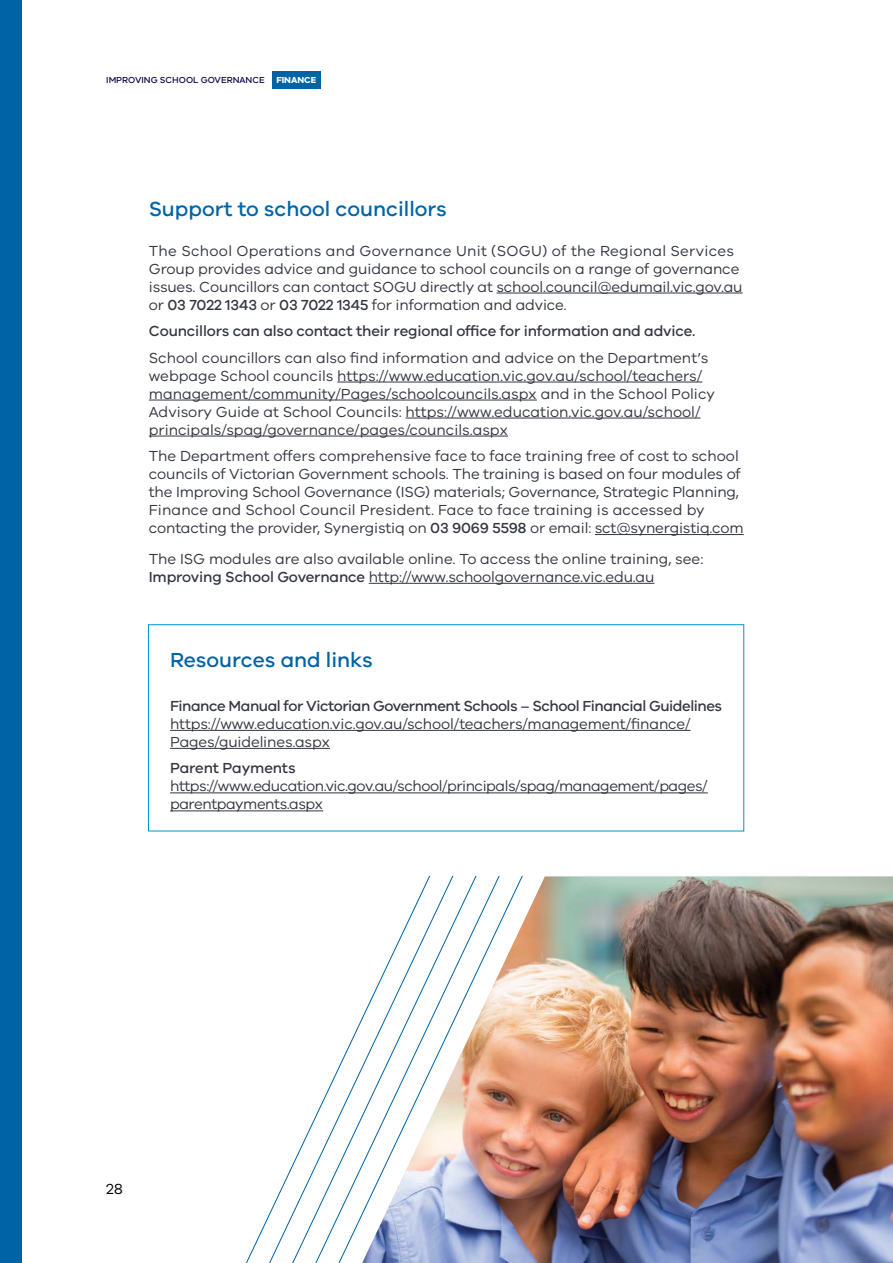
<style>
.page{position:relative;width:893px;height:1263px;background:#fff}
.page>*{position:absolute;margin:0;border:0;box-sizing:border-box;transform-origin:0 0}
.t1{font:500 21px "VIC";color:#0063a5}
.t2{font:15px/18px "VIC";letter-spacing:-.005em;color:#343741}
.t3{font:500 15px "VIC";letter-spacing:-.02em;color:#343741}
.t4{font:15px/18px "VIC";letter-spacing:-.03em;color:#343741}
.t5{font:15px "VIC";color:#000}
.t6{font:500 9px "VIC";color:#100249}
.t7{font:700 9px "VIC";color:#fff}
.s1{font-weight:500}
</style>
<div class="page">
<img style="left:551px;top:876px;width:342px;height:387px">
<hr style="left:170px;top:730px;width:520px;height:1px;background:#343741">
<hr style="left:170px;top:748px;width:160px;height:1px;background:#343741">
<hr style="left:170px;top:792px;width:538px;height:1px;background:#343741">
<hr style="left:170px;top:810px;width:153px;height:1px;background:#343741">
<div style="left:148px;top:624px;width:596px;height:207px;border:1px solid #0093d6"></div>
<img style="left:290px;top:876px;width:261px;height:387px">
<hr style="left:497px;top:293px;width:246px;height:1px;background:#343741">
<hr style="left:337px;top:382px;width:365px;height:1px;background:#343741">
<hr style="left:149px;top:400px;width:388px;height:1px;background:#343741">
<hr style="left:406px;top:418px;width:295px;height:1px;background:#343741">
<hr style="left:149px;top:436px;width:359px;height:1px;background:#343741">
<hr style="left:595px;top:534px;width:149px;height:1px;background:#343741">
<hr style="left:369px;top:583px;width:285px;height:1px;background:#343741">
<div style="left:0;top:0;width:21px;height:1263px;background:#0063a5"></div>
<div style="left:272px;top:72px;width:49px;height:17px;background:#0063a5"></div>
<p class="t6" style="left:106px;top:75px;width:160px">IMPROVING SCHOOL GOVERNANCE</p>
<p class="t7" style="left:276px;top:75px;width:42px">FINANCE</p>
<h1 class="t1" style="left:149px;top:197px;width:299px">Support to school councillors</h1>
<p class="t2" style="left:149px;top:241px;width:595px">The School Operations and Governance Unit (SOGU) of the Regional Services Group provides advice and guidance to school councils on a range of governance issues. Councillors can contact SOGU directly at school.council@edumail.vic.gov.au or <span class="s1">03 7022 1343</span> or <span class="s1">03 7022 1345</span> for information and advice.</p>
<p class="t3" style="left:149px;top:322px;width:548px">Councillors can also contact their regional office for information and advice.</p>
<p class="t2" style="left:149px;top:348px;width:567px">School councillors can also find information and advice on the Department’s webpage School councils https://www.education.vic.gov.au/school/teachers/ management/community/Pages/schoolcouncils.aspx and in the School Policy Advisory Guide at School Councils: https://www.education.vic.gov.au/school/ principals/spag/governance/pages/councils.aspx</p>
<p class="t2" style="left:149px;top:446px;width:596px">The Department offers comprehensive face to face training free of cost to school councils of Victorian Government schools. The training is based on four modules of the Improving School Governance (ISG) materials; Governance, Strategic Planning, Finance and School Council President. Face to face training is accessed by contacting the provider, Synergistiq on <span class="s1">03 9069 5598</span> or email: sct@synergistiq.com</p>
<p class="t2" style="left:149px;top:549px;width:556px">The ISG modules are also available online. To access the online training, see:<br><span class="s1">Improving School Governance</span> http://www.schoolgovernance.vic.edu.au</p>
<h1 class="t1" style="left:170px;top:648px;width:204px">Resources and links</h1>
<p class="t3" style="left:170px;top:697px;width:554px">Finance Manual for Victorian Government Schools – School Financial Guidelines</p>
<p class="t2" style="left:170px;top:714px;width:522px">https://www.education.vic.gov.au/school/teachers/management/finance/<br>Pages/guidelines.aspx</p>
<p class="t3" style="left:170px;top:759px;width:127px">Parent Payments</p>
<p class="t4" style="left:170px;top:777px;width:539px">https://www.education.vic.gov.au/school/principals/spag/management/pages/ parentpayments.aspx</p>
<p class="t5" style="left:106px;top:1180px;width:18px">28</p>
</div>
